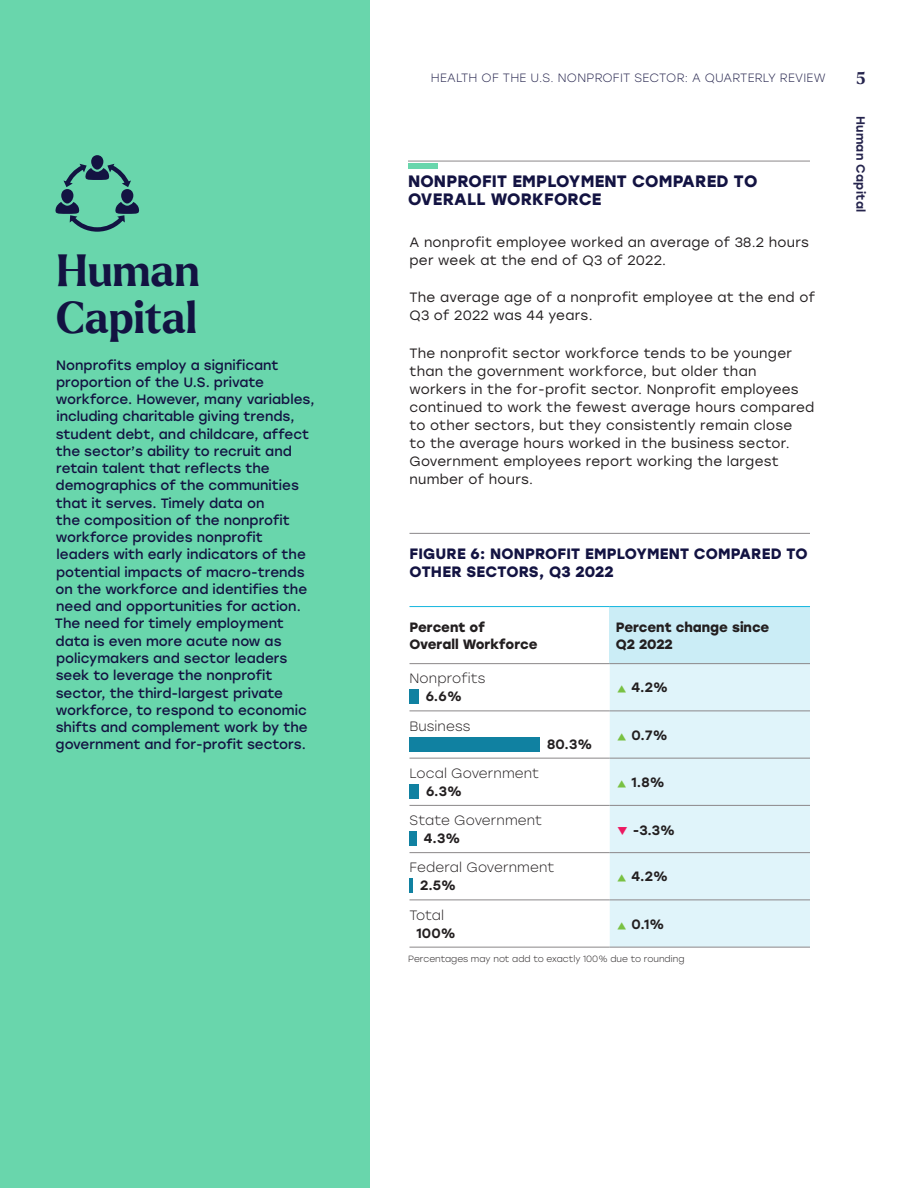
<style>
.page{position:relative;width:918px;height:1188px;background:#fff}
.page>*{position:absolute;margin:0;border:0;box-sizing:border-box;transform-origin:0 0}
.t1{font:700 43.5px/46.5px "Larken";color:#131342}
.t2{font:700 16.5px/18px "Stolzl";letter-spacing:.01em;color:#131342}
.t3{font:700 16.5px "Larken";color:#25244d}
.t4{font:700 15px/18px "Stolzl";letter-spacing:.01em;color:#131342}
.t5{font:13.5px/17.2px "Stolzl";color:#131342}
.t6{font:13.5px/18px "Stolzl";letter-spacing:.02em;color:#231f20}
.t7{font:300 13.5px "Stolzl";letter-spacing:.01em;color:#231f20}
.t8{font:500 13.5px "Stolzl";color:#231f20}
.t9{font:700 13.5px/16.5px "Stolzl";color:#231f20}
.t10{font:300 12px "Stolzl";letter-spacing:.02em;color:#25244d}
.t11{font:500 12px "Stolzl";letter-spacing:.025em;color:#25244d}
.t12{font:300 9px "Stolzl";color:#231f20}
</style>
<div class="page">
<div style="left:0;top:0;width:370px;height:1188px;background:#69d6ac"></div>
<hr style="left:408px;top:161px;width:402px;height:1px;background:#8b8789">
<div style="left:408px;top:163px;width:30px;height:6px;background:#69d6ac"></div>
<div style="left:610px;top:607px;width:200px;height:57px;background:#cbedf6"></div>
<div style="left:610px;top:664px;width:200px;height:283px;background:#e0f4fa"></div>
<hr style="left:410px;top:663px;width:200px;height:1px;background:#8b8789">
<hr style="left:610px;top:663px;width:200px;height:1px;background:#8b8789">
<hr style="left:410px;top:711px;width:200px;height:1px;background:#8b8789">
<hr style="left:610px;top:711px;width:200px;height:1px;background:#8b8789">
<hr style="left:410px;top:758px;width:200px;height:1px;background:#8b8789">
<hr style="left:610px;top:758px;width:200px;height:1px;background:#8b8789">
<hr style="left:410px;top:805px;width:200px;height:1px;background:#8b8789">
<hr style="left:610px;top:805px;width:200px;height:1px;background:#8b8789">
<hr style="left:410px;top:852px;width:200px;height:1px;background:#8b8789">
<hr style="left:610px;top:852px;width:200px;height:1px;background:#8b8789">
<hr style="left:410px;top:900px;width:200px;height:1px;background:#8b8789">
<hr style="left:610px;top:900px;width:200px;height:1px;background:#8b8789">
<hr style="left:410px;top:947px;width:200px;height:1px;background:#8b8789">
<hr style="left:610px;top:947px;width:200px;height:1px;background:#8b8789">
<hr style="left:410px;top:606px;width:200px;height:1px;background:#15b6df">
<hr style="left:610px;top:606px;width:200px;height:1px;background:#15b6df">
<div style="left:410px;top:689px;width:9px;height:15px;background:#1081a1"></div>
<div style="left:410px;top:737px;width:130px;height:15px;background:#1081a1"></div>
<div style="left:410px;top:784px;width:9px;height:15px;background:#1081a1"></div>
<div style="left:410px;top:831px;width:7px;height:15px;background:#1081a1"></div>
<hr style="left:410px;top:878px;width:3px;height:15px;background:#1081a1">
<hr style="left:410px;top:533px;width:400px;height:1px;background:#8b8789">
<div style="left:91px;top:155px;width:12px;height:15px;background:#131342;border-radius:6px"></div>
<svg style="left:55px;top:164px;width:85px;height:68px"></svg>
<svg style="left:618px;top:686px;width:8px;height:7px"></svg>
<svg style="left:618px;top:733px;width:8px;height:7px"></svg>
<svg style="left:618px;top:780px;width:8px;height:8px"></svg>
<svg style="left:618px;top:827px;width:9px;height:8px"></svg>
<svg style="left:618px;top:875px;width:8px;height:7px"></svg>
<svg style="left:618px;top:922px;width:8px;height:7px"></svg>
<h1 class="t1" style="left:56px;top:248px;width:145px">Human<br>Capital</h1>
<p class="t5" style="left:55px;top:356px;width:261px">Nonprofits employ a significant proportion of the U.S. private workforce. However, many variables, including charitable giving trends, student debt, and childcare, affect the sector’s ability to recruit and retain talent that reflects the demographics of the communities that it serves. Timely data on<br>the composition of the nonprofit workforce provides nonprofit leaders with early indicators of the potential impacts of macro-trends on the workforce and identifies the need and opportunities for action.<br>The need for timely employment data is even more acute now as policymakers and sector leaders seek to leverage the nonprofit sector, the third-largest private workforce, to respond to economic shifts and complement work by the government and for-profit sectors.</p>
<p class="t10" style="left:431px;top:70px;width:396px">HEALTH OF THE U.S. NONPROFIT SECTOR: A QUARTERLY REVIEW</p>
<p class="t2" style="left:408px;top:171px;width:351px">NONPROFIT EMPLOYMENT COMPARED TO<br>OVERALL WORKFORCE</p>
<p class="t6" style="left:410px;top:232px;width:401px">A nonprofit employee worked an average of 38.2 hours per week at the end of Q3 of 2022.</p>
<p class="t6" style="left:410px;top:288px;width:407px">The average age of a nonprofit employee at the end of<br>Q3 of 2022 was 44 years.</p>
<p class="t6" style="left:410px;top:343px;width:407px">The nonprofit sector workforce tends to be younger than the government workforce, but older than workers in the for-profit sector. Nonprofit employees continued to work the fewest average hours compared to other sectors, but they consistently remain close<br>to the average hours worked in the business sector.<br>Government employees report working the largest number of hours.</p>
<p class="t4" style="left:410px;top:544px;width:400px">FIGURE 6: NONPROFIT EMPLOYMENT COMPARED TO<br>OTHER SECTORS, Q3 2022</p>
<p class="t9" style="left:410px;top:618px;width:130px">Percent of<br>Overall Workforce</p>
<p class="t9" style="left:616px;top:618px;width:155px">Percent change since<br>Q2 2022</p>
<p class="t7" style="left:410px;top:669px;width:77px">Nonprofits</p>
<p class="t8" style="left:426px;top:687px;width:38px">6.6%</p>
<p class="t8" style="left:631px;top:678px;width:38px">4.2%</p>
<p class="t7" style="left:409px;top:717px;width:62px">Business</p>
<p class="t7" style="left:409px;top:764px;width:131px">Local Government</p>
<p class="t8" style="left:426px;top:782px;width:38px">6.3%</p>
<p class="t8" style="left:547px;top:734px;width:47px">80.3%</p>
<p class="t7" style="left:409px;top:811px;width:134px">State Government</p>
<p class="t8" style="left:424px;top:829px;width:38px">4.3%</p>
<p class="t7" style="left:409px;top:858px;width:146px">Federal Government</p>
<p class="t8" style="left:420px;top:876px;width:38px">2.5%</p>
<p class="t7" style="left:409px;top:906px;width:36px">Total</p>
<p class="t8" style="left:416px;top:923px;width:41px">100%</p>
<p class="t8" style="left:631px;top:725px;width:38px">0.7%</p>
<p class="t8" style="left:631px;top:773px;width:35px">1.8%</p>
<p class="t8" style="left:633px;top:820px;width:44px">-3.3%</p>
<p class="t8" style="left:631px;top:867px;width:38px">4.2%</p>
<p class="t8" style="left:631px;top:914px;width:35px">0.1%</p>
<p class="t12" style="left:408px;top:953px;width:278px">Percentages may not add to exactly 100% due to rounding</p>
<p class="t3" style="left:857px;top:67px;width:10px">5</p>
<p class="t11" style="left:869px;top:116px;width:98px;rotate:90deg">Human Capital</p>
</div>
